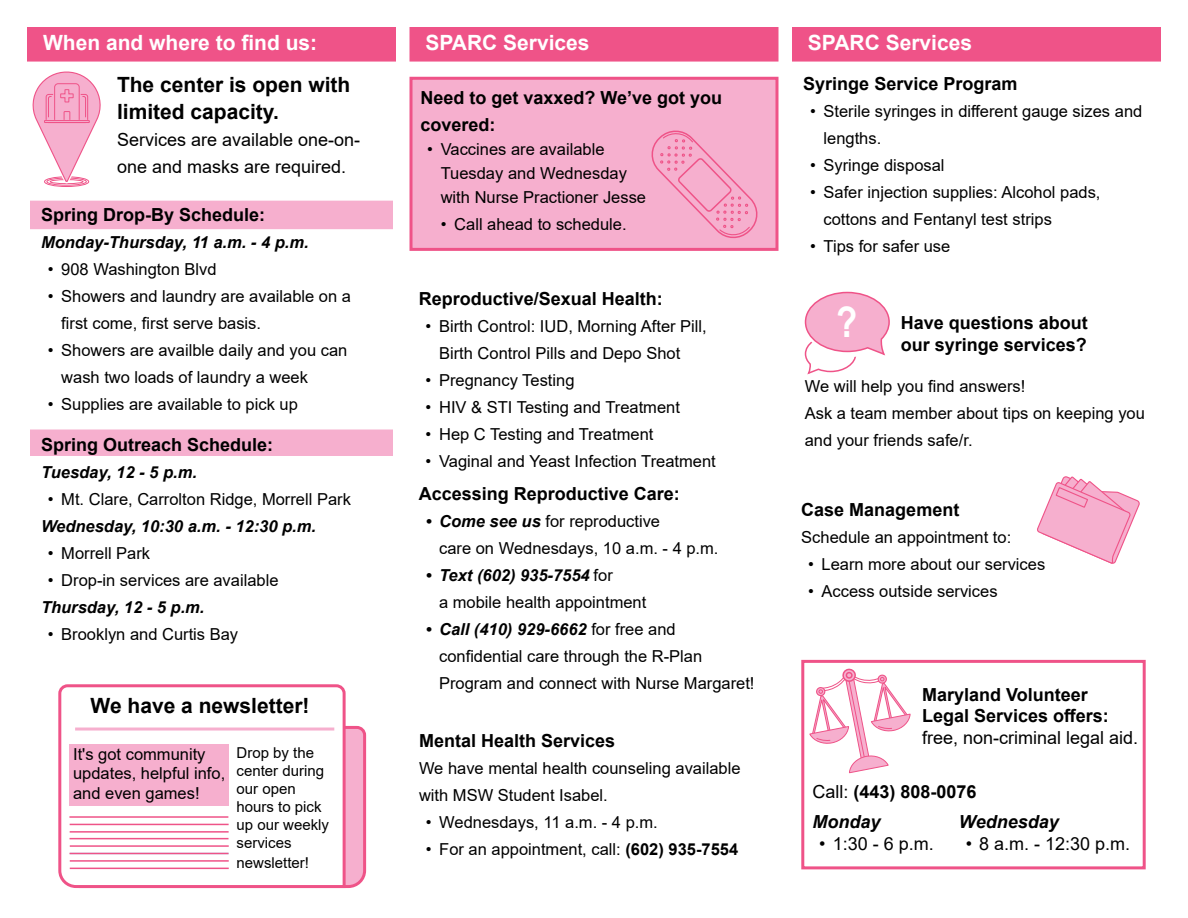
<style>
.page{position:relative;width:1188px;height:918px;background:#fff}
.page>*{position:absolute;margin:0;border:0;box-sizing:border-box;transform-origin:0 0}
.t1{font:700 42px "Arial Narrow";color:#fff}
.t2{font:700 21px/27px "Arial";color:#000}
.t3{font:700 21px "Arial";color:#fff}
.t4{font:700 18px/21.6px "Arial";color:#000}
.t5{font:18px/27px "Arial";color:#000}
.t6{font:italic 700 18px "Arial";color:#000}
.t7{font:16.5px/27px "Arial";color:#000}
.t8{font:italic 700 16.5px "Arial";color:#000}
.t9{font:15px/18px "Arial";color:#000}
.s1{font-weight:700;font-style:italic}
.s2{font-weight:400}
.s3{font-style:italic}
.s4{font-weight:700}
</style>
<div class="page">
<svg style="left:804px;top:291px;width:86px;height:84px"></svg>
<div style="left:27px;top:427px;width:369px;height:32px;background:#f6afce;border:3px solid #fff"></div>
<div style="left:27px;top:198px;width:369px;height:34px;background:#f6afce;border:3px solid #fff"></div>
<div style="left:801px;top:660px;width:345px;height:209px;border:3px solid #ef5388"></div>
<svg style="left:809px;top:668px;width:102px;height:106px"></svg>
<div style="left:410px;top:27px;width:368px;height:35px;background:#ef5388;border:3px solid #ef5388"></div>
<div style="left:27px;top:27px;width:369px;height:35px;background:#ef5388;border:3px solid #ef5388"></div>
<div style="left:792px;top:27px;width:369px;height:35px;background:#ef5388;border:3px solid #ef5388"></div>
<svg style="left:45px;top:177px;width:44px;height:10px"></svg>
<div style="left:44px;top:176px;width:45px;height:11px;border:1px solid #ef5388;border-radius:50%"></div>
<svg style="left:47px;top:178px;width:39px;height:7px"></svg>
<div style="left:47px;top:178px;width:40px;height:8px;border:1px solid #ef5388;border-radius:50%"></div>
<hr style="left:50px;top:180px;width:33px;height:4px;background:#f388ac;border-radius:50%">
<div style="left:50px;top:179px;width:33px;height:5px;border:1px solid #ef5388;border-radius:50%"></div>
<svg style="left:32px;top:71px;width:69px;height:112px"></svg>
<div style="left:410px;top:77px;width:368px;height:174px;background:#f6afce;border:3px solid #ef5388"></div>
<svg style="left:651px;top:130px;width:107px;height:109px"></svg>
<svg style="left:347px;top:725px;width:20px;height:163px;background:#f5a5c5"></svg>
<svg style="left:58px;top:684px;width:289px;height:205px"></svg>
<hr style="left:75px;top:728px;width:259px;height:3px;background:#f6afce">
<div style="left:69px;top:745px;width:160px;height:61px;background:#f6afce"></div>
<hr style="left:69px;top:816px;width:159px;height:2px;background:#ef5388">
<hr style="left:70px;top:824px;width:159px;height:1px;background:#ef5388">
<hr style="left:70px;top:831px;width:159px;height:2px;background:#ef5388">
<hr style="left:70px;top:838px;width:159px;height:1px;background:#ef5388">
<hr style="left:70px;top:845px;width:159px;height:2px;background:#ef5388">
<hr style="left:70px;top:853px;width:159px;height:1px;background:#ef5388">
<hr style="left:70px;top:860px;width:159px;height:2px;background:#ef5388">
<hr style="left:70px;top:868px;width:159px;height:1px;background:#ef5388">
<svg style="left:1037px;top:476px;width:103px;height:88px"></svg>
<p class="t3" style="left:43px;top:28px;width:276px">When and where to find us:</p>
<p class="t3" style="left:425px;top:28px;width:166px">SPARC Services</p>
<p class="t3" style="left:808px;top:28px;width:166px">SPARC Services</p>
<p class="t2" style="left:117px;top:71px;width:235px">The center is open with limited capacity.</p>
<p class="t5" style="left:117px;top:126px;width:245px">Services are available one-on&shy;one and masks are required.</p>
<p class="t4" style="left:803px;top:73px;width:216px">Syringe Service Program</p>
<p class="t7" style="left:824px;top:97px;width:320px;text-indent:-13px">• Sterile syringes in different gauge sizes and lengths.</p>
<p class="t7" style="left:810px;top:151px;width:136px">• Syringe disposal</p>
<p class="t7" style="left:824px;top:178px;width:278px;text-indent:-13px">• Safer injection supplies: Alcohol pads, cottons and Fentanyl test strips</p>
<p class="t7" style="left:810px;top:232px;width:142px">• Tips for safer use</p>
<p class="t4" style="left:421px;top:84px;width:303px;line-height:27px">Need to get vaxxed? We’ve got you covered:</p>
<p class="t7" style="left:441px;top:137px;width:207px;line-height:24px;text-indent:-13px">• Vaccines are available<br>Tuesday and Wednesday with Nurse Practioner Jesse</p>
<p class="t7" style="left:441px;top:211px;width:187px">• Call ahead to schedule.</p>
<p class="t4" style="left:41px;top:204px;width:226px">Spring Drop-By Schedule:</p>
<p class="t8" style="left:41px;top:231px;width:269px">Monday-Thursday, 11 a.m. - 4 p.m.</p>
<p class="t7" style="left:48px;top:256px;width:170px">• 908 Washington Blvd</p>
<p class="t7" style="left:61px;top:283px;width:291px;text-indent:-13px">• Showers and laundry are available on a first come, first serve basis.</p>
<p class="t7" style="left:61px;top:337px;width:288px;text-indent:-13px">• Showers are availble daily and you can wash two loads of laundry a week</p>
<p class="t7" style="left:48px;top:391px;width:252px">• Supplies are available to pick up</p>
<p class="t4" style="left:419px;top:288px;width:246px">Reproductive/Sexual Health:</p>
<p class="t7" style="left:439px;top:312px;width:269px;text-indent:-13px">• Birth Control: IUD, Morning After Pill,<br>Birth Control Pills and Depo Shot</p>
<p class="t7" style="left:426px;top:366px;width:150px">• Pregnancy Testing</p>
<p class="t7" style="left:426px;top:393px;width:256px">• HIV &amp; STI Testing and Treatment</p>
<p class="t7" style="left:426px;top:420px;width:229px">• Hep C Testing and Treatment</p>
<p class="t7" style="left:426px;top:447px;width:292px">• Vaginal and Yeast Infection Treatment</p>
<p class="t4" style="left:419px;top:483px;width:263px">Accessing Reproductive Care:</p>
<p class="t7" style="left:439px;top:508px;width:281px;text-indent:-13px"><span class="s1">• Come see us</span> for reproductive<br>care on Wednesdays, 10 a.m. - 4 p.m.</p>
<p class="t7" style="left:439px;top:562px;width:209px;text-indent:-13px"><span class="s1">• Text (602) 935-7554</span> for<br>a mobile health appointment</p>
<p class="t7" style="left:439px;top:616px;width:317px;text-indent:-13px"><span class="s1">• Call (410) 929-6662</span> for free and confidential care through the R-Plan<br>Program and connect with Nurse Margaret!</p>
<h1 class="t1" style="left:836px;top:291px;width:23px">?</h1>
<p class="t4" style="left:901px;top:312px;width:189px">Have questions about our syringe services?</p>
<p class="t7" style="left:805px;top:372px;width:342px">We will help you find answers!<br>Ask a team member about tips on keeping you and your friends safe/r.</p>
<p class="t4" style="left:41px;top:434px;width:234px">Spring Outreach Schedule:</p>
<p class="t8" style="left:41px;top:461px;width:157px">Tuesday, 12 - 5 p.m.</p>
<p class="t7" style="left:48px;top:485px;width:305px">• Mt. Clare, Carrolton Ridge, Morrell Park</p>
<p class="t8" style="left:41px;top:515px;width:277px">Wednesday, 10:30 a.m. - 12:30 p.m.</p>
<p class="t7" style="left:48px;top:539px;width:104px">• Morrell Park</p>
<p class="t7" style="left:48px;top:566px;width:232px">• Drop-in services are available</p>
<p class="t8" style="left:41px;top:596px;width:165px">Thursday, 12 - 5 p.m.</p>
<p class="t7" style="left:48px;top:620px;width:192px">• Brooklyn and Curtis Bay</p>
<p class="t4" style="left:801px;top:499px;width:160px">Case Management</p>
<p class="t7" style="left:801px;top:523px;width:212px">Schedule an appointment to:</p>
<p class="t7" style="left:808px;top:550px;width:239px">• Learn more about our services</p>
<p class="t7" style="left:808px;top:577px;width:191px">• Access outside services</p>
<p class="t4" style="left:922px;top:684px;width:188px">Maryland Volunteer<br>Legal Services offers:</p>
<p class="t5" style="left:922px;top:724px;width:218px">free, non-criminal legal aid.</p>
<p class="t4" style="left:959px;top:777px;width:102px;line-height:30px;text-indent:-146px"><span class="s2">Call:</span> (443) 808-0076<br><span class="s3">Wednesday</span></p>
<p class="t5" style="left:966px;top:830px;width:166px">• 8 a.m. - 12:30 p.m.</p>
<p class="t2" style="left:91px;top:692px;width:221px">We have a newsletter!</p>
<p class="t7" style="left:73px;top:744px;width:154px;line-height:19.8px">It's got community updates, helpful info, and even games!</p>
<p class="t9" style="left:237px;top:744px;width:94px">Drop by the center during our open hours to pick up our weekly services</p>
<p class="t9" style="left:237px;top:854px;width:74px">newsletter!</p>
<p class="t4" style="left:419px;top:730px;width:198px">Mental Health Services</p>
<p class="t7" style="left:419px;top:754px;width:323px">We have mental health counseling available with MSW Student Isabel.</p>
<p class="t7" style="left:426px;top:808px;width:234px">• Wednesdays, 11 a.m. - 4 p.m.</p>
<p class="t7" style="left:426px;top:835px;width:314px">• For an appointment, call: <span class="s4">(602) 935-7554</span></p>
<p class="t6" style="left:813px;top:810px;width:70px">Monday</p>
<p class="t5" style="left:819px;top:830px;width:116px">• 1:30 - 6 p.m.</p>
</div>
